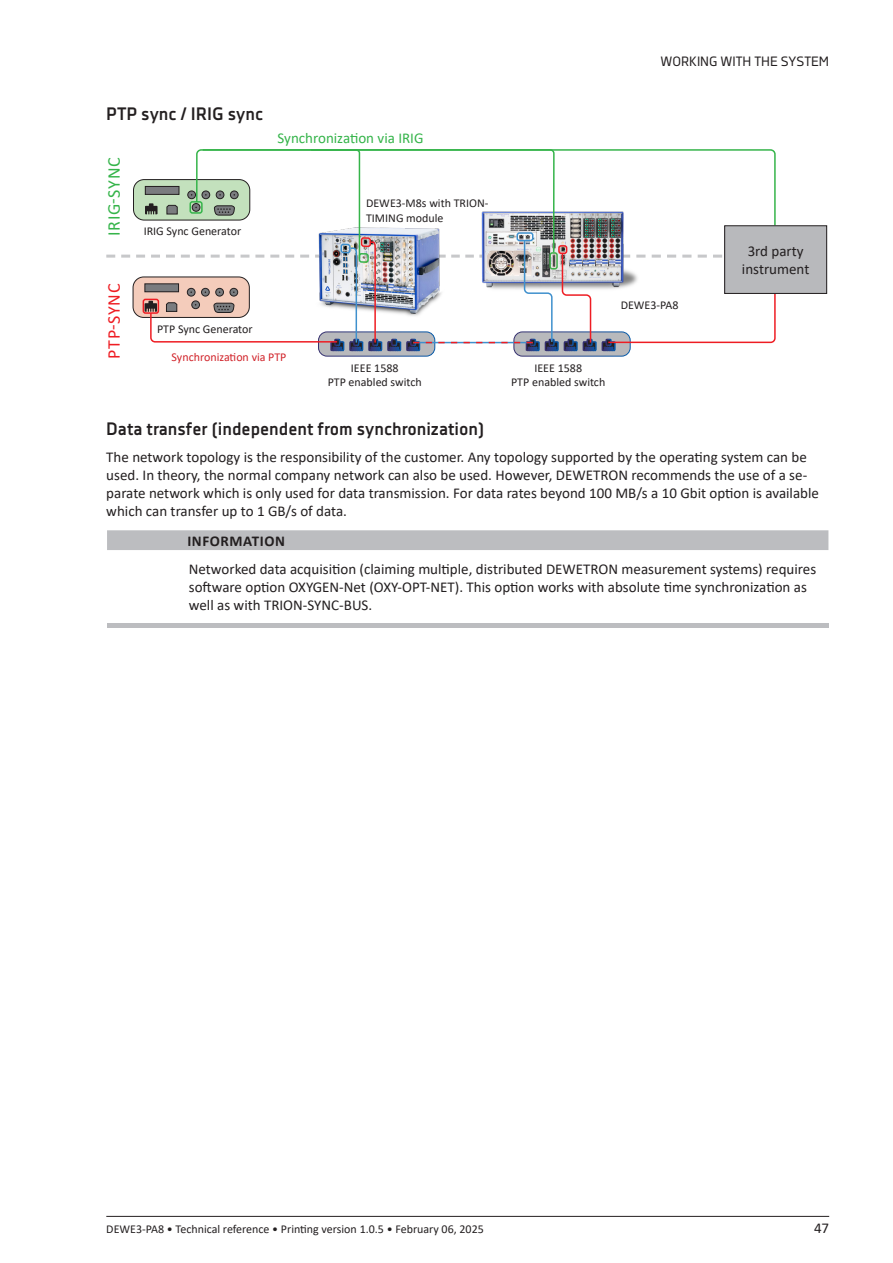
<style>
.page{position:relative;width:893px;height:1263px;background:#fff}
.page>*{position:absolute;margin:0;border:0;box-sizing:border-box;transform-origin:0 0}
.Title_3{font:700 18px "Decima Nova Pro";color:#231f20}
.t1{font:18px "Calibri";letter-spacing:.04em;color:#35b44a}
.t2{font:18px "Calibri";letter-spacing:.04em;color:#ee1d23}
.Body_Text{font:15px/18px "Calibri";color:#231f20}
.Body_Text-2{font:15px "Calibri";color:#35b44a}
.SN_Title_black{font:700 15px "Calibri";letter-spacing:.04em;color:#231f20}
.t3{font:13.5px "Decima Nova Pro";color:#231f20}
.Body_Text-3{font:12px/14.4px "Calibri";color:#231f20;text-align:center}
.Body_Text-4{font:12px "Calibri";color:#d1232a}
</style>
<div class="page">
<hr style="left:106px;top:1216px;width:723px;height:1px;background:#231f20">
<div style="left:318px;top:332px;width:117px;height:24px;background:#b8b9bc;border-radius:9px"></div>
<div style="left:318px;top:331px;width:117px;height:26px;border:1px solid #fff;border-radius:9px"></div>
<div style="left:514px;top:332px;width:116px;height:24px;background:#b8b9bc;border-radius:9px"></div>
<div style="left:513px;top:331px;width:118px;height:26px;border:1px solid #fff;border-radius:9px"></div>
<div style="left:725px;top:226px;width:102px;height:67px;background:#b8b9bc"></div>
<div style="left:724px;top:225px;width:103px;height:69px;border:1px solid #231f20"></div>
<svg style="left:106px;top:149px;width:670px;height:203px"></svg>
<div style="left:107px;top:530px;width:721px;height:20px;background:#bcbdc0"></div>
<hr style="left:107px;top:623px;width:721px;height:4px;background:#bcbdc0">
<p class="Title_3" style="left:106px;top:103px;width:158px">PTP sync / IRIG sync</p>
<p class="t1" style="left:101px;top:236px;width:80px;rotate:-90deg">IRIG-SYNC</p>
<p class="Body_Text-3" style="left:144px;top:223px;width:99px">IRIG Sync Generator</p>
<p class="Body_Text-2" style="left:277px;top:127px;width:148px">Synchronization via IRIG</p>
<p class="Body_Text-3" style="left:366px;top:196px;width:124px;text-align:left">DEWE3-M8s with TRION-<br>TIMING module</p>
<p class="t2" style="left:101px;top:359px;width:77px;rotate:-90deg">PTP-SYNC</p>
<p class="Body_Text-3" style="left:157px;top:322px;width:97px">PTP Sync Generator</p>
<p class="Body_Text-4" style="left:172px;top:349px;width:116px">Synchronization via PTP</p>
<p class="Body_Text-3" style="left:328px;top:360px;width:96px">IEEE 1588<br>PTP enabled switch</p>
<p class="Body_Text-3" style="left:511px;top:360px;width:96px">IEEE 1588<br>PTP enabled switch</p>
<p class="t3" style="left:660px;top:54px;width:170px">WORKING WITH THE SYSTEM</p>
<p class="Body_Text-3" style="left:621px;top:298px;width:59px">DEWE3-PA8</p>
<p class="Body_Text" style="left:742px;top:242px;width:69px;text-align:center">3rd party instrument</p>
<p class="Title_3" style="left:106px;top:419px;width:380px">Data transfer (independent from synchronization)</p>
<p class="Body_Text" style="left:106px;top:447px;width:714px">The network topology is the responsibility of the customer. Any topology supported by the operating system can be used. In theory, the normal company network can also be used. However, DEWETRON recommends the use of a se&shy;parate network which is only used for data transmission. For data rates beyond 100 MB/s a 10 Gbit option is available which can transfer up to 1 GB/s of data.</p>
<p class="SN_Title_black" style="left:187px;top:530px;width:99px">INFORMATION</p>
<p class="Body_Text" style="left:189px;top:560px;width:629px">Networked data acquisition (claiming multiple, distributed DEWETRON measurement systems) requires software option OXYGEN-Net (OXY-OPT-NET). This option works with absolute time synchronization as well as with TRION-SYNC-BUS.</p>
<p class="Body_Text-3" style="left:106px;top:1221px;width:379px">DEWE3-PA8 • Technical reference • Printing version 1.0.5 • February 06, 2025</p>
<p class="Body_Text" style="left:814px;top:1218px;width:17px">47</p>
</div>
